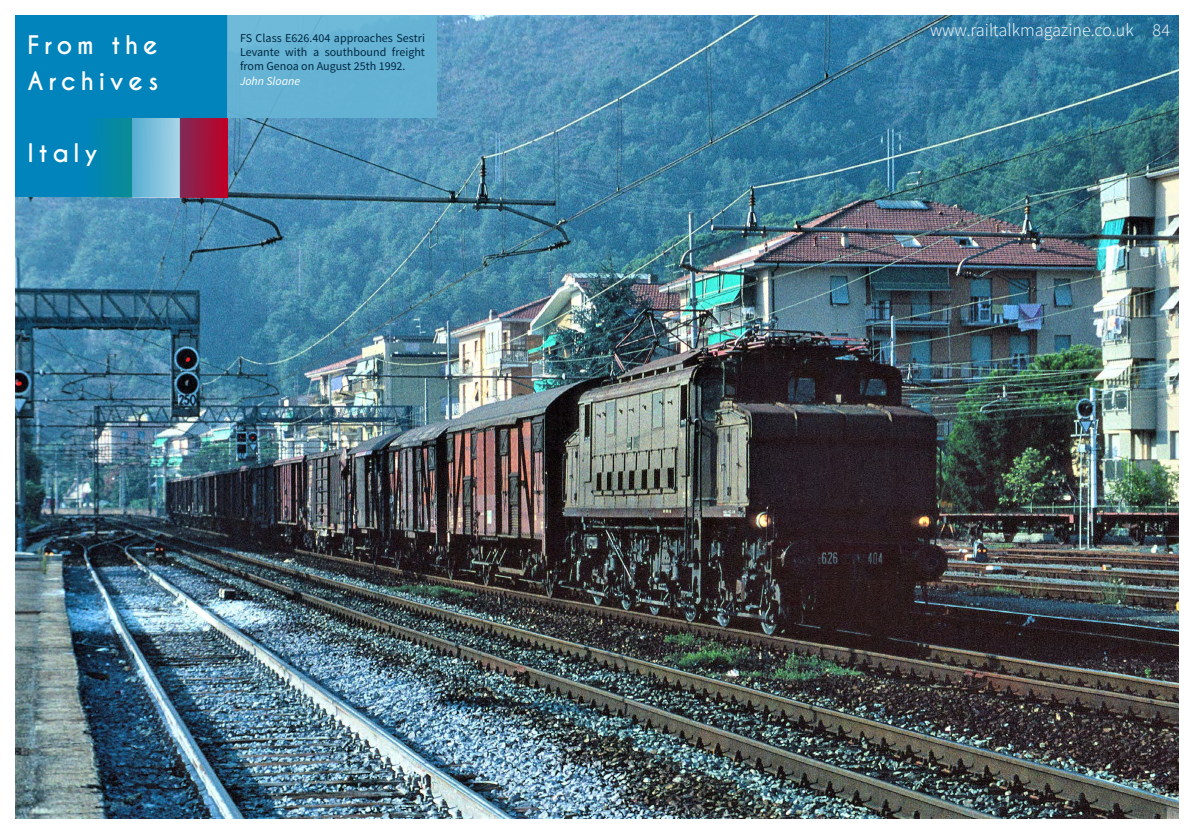
<style>
.page{position:relative;width:1194px;height:834px;background:#fff}
.page>*{position:absolute;margin:0;border:0;box-sizing:border-box;transform-origin:0 0}
.t1{font:700 24px/36px "Caviar Dreams";letter-spacing:.2em;color:#fff}
.t2{font:300 18px "Source Sans Pro";color:#fff}
.t3{font:12px/14.4px "Source Sans Pro";color:#002841;text-align:justify}
.t4{font:italic 12px "Source Sans Pro";color:#fff}
</style>
<div class="page">
<img style="left:15px;top:15px;width:1164px;height:804px">
<div style="left:15px;top:118px;width:213px;height:80px;background:#0084bb"></div>
<img style="left:85px;top:118px;width:142px;height:80px">
<div style="left:15px;top:15px;width:213px;height:103px;background:#0084bb"></div>
<div style="left:228px;top:15px;width:210px;height:103px;background:#66b5d6"></div>
<h1 class="t1" style="left:28px;top:28px;width:132px">From the<br>Archives</h1>
<h1 class="t1" style="left:28px;top:136px;width:72px">Italy</h1>
<p class="t3" style="left:240px;top:31px;width:187px">FS Class E626.404 approaches Sestri Levante with a southbound freight from Genoa on August 25th 1992.</p>
<p class="t4" style="left:240px;top:73px;width:62px">John Sloane</p>
<h2 class="t2" style="left:930px;top:19px;width:242px">www.railtalkmagazine.co.uk 84</h2>
</div>
